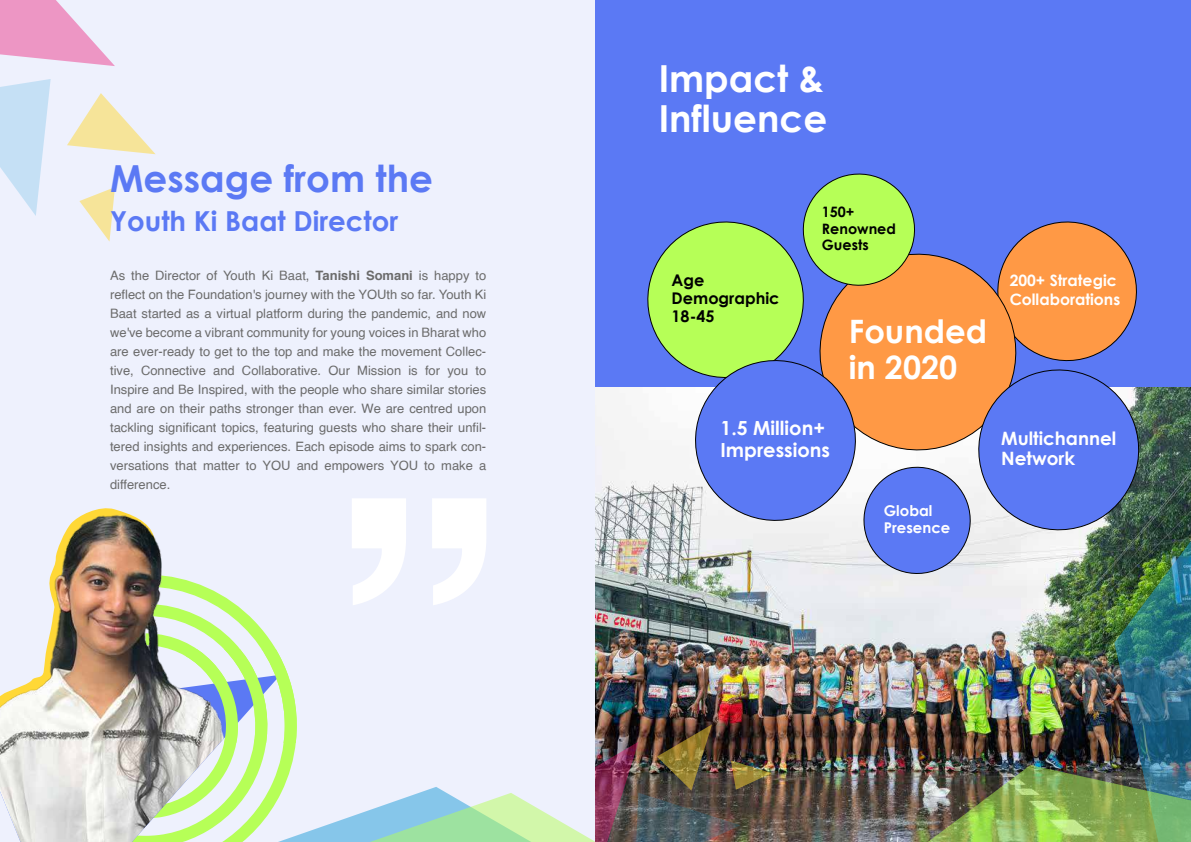
<style>
.page{position:relative;width:1191px;height:842px;background:#fff}
.page>*{position:absolute;margin:0;border:0;box-sizing:border-box;transform-origin:0 0}
.t1{font:700 37.3px/40px "Century Gothic";color:#fff}
.t2{font:700 37.3px "Century Gothic";color:#5b79f4}
.t3{font:700 32.3px/36.8px "Century Gothic";color:#fff}
.t4{font:700 27.5px "Century Gothic";color:#5b79f4}
.t5{font:700 19.4px/21.8px "Century Gothic";color:#fff}
.t6{font:700 18.4px/20.8px "Century Gothic";color:#fff}
.t7{font:700 16.1px/18.2px "Century Gothic";color:#000}
.t8{font:700 15.7px/19.3px "Century Gothic";color:#fff}
.t9{font:700 14.8px/16.7px "Century Gothic";color:#fff}
.t10{font:700 14.4px/16.2px "Century Gothic";color:#000}
.t11{font:13px/19px "Helvetica";color:#6b6b6b;text-align:justify}
.s1{font-weight:700}
</style>
<div class="page">
<div style="left:0;top:0;width:595px;height:842px;background:#eef1fd"></div>
<svg style="left:0;top:0;width:115px;height:66px"></svg>
<div style="left:595px;top:0;width:596px;height:842px;background:#5b79f4"></div>
<img style="left:0;top:79px;width:1191px;height:763px">
<h1 class="t2" style="left:110px;top:151px;width:324px">Message from the</h1>
<h3 class="t4" style="left:110px;top:200px;width:290px">Youth Ki Baat Director</h3>
<p class="t11" style="left:110px;top:267px;width:378px">As the Director of Youth Ki Baat, <span class="s1">Tanishi Somani</span> is happy to reflect on the Foundation's journey with the YOUth so far. Youth Ki Baat started as a virtual platform during the pandemic, and now we've become a vibrant community for young voices in Bharat who are ever-ready to get to the top and make the movement Collec&shy;tive, Connective and Collaborative. Our Mission is for you to Inspire and Be Inspired, with the people who share similar stories and are on their paths stronger than ever. We are centred upon tackling significant topics, featuring guests who share their unfil&shy;tered insights and experiences. Each episode aims to spark con&shy;versations that matter to YOU and empowers YOU to make a difference.</p>
<h1 class="t1" style="left:658px;top:57px;width:170px">Impact &amp;<br>Influence</h1>
<p class="t7" style="left:671px;top:270px;width:109px">Age<br>Demographic<br>18-45</p>
<p class="t10" style="left:822px;top:203px;width:76px">150+<br>Renowned<br>Guests</p>
<h2 class="t3" style="left:849px;top:311px;width:140px">Founded in 2020</h2>
<p class="t8" style="left:1009px;top:270px;width:112px">200+ Strategic<br>Collaborations</p>
<h3 class="t5" style="left:720px;top:416px;width:111px">1.5 Million+<br>Impressions</h3>
<h3 class="t6" style="left:1001px;top:427px;width:117px">Multichannel<br>Network</h3>
<p class="t9" style="left:884px;top:502px;width:68px">Global<br>Presence</p>
</div>
